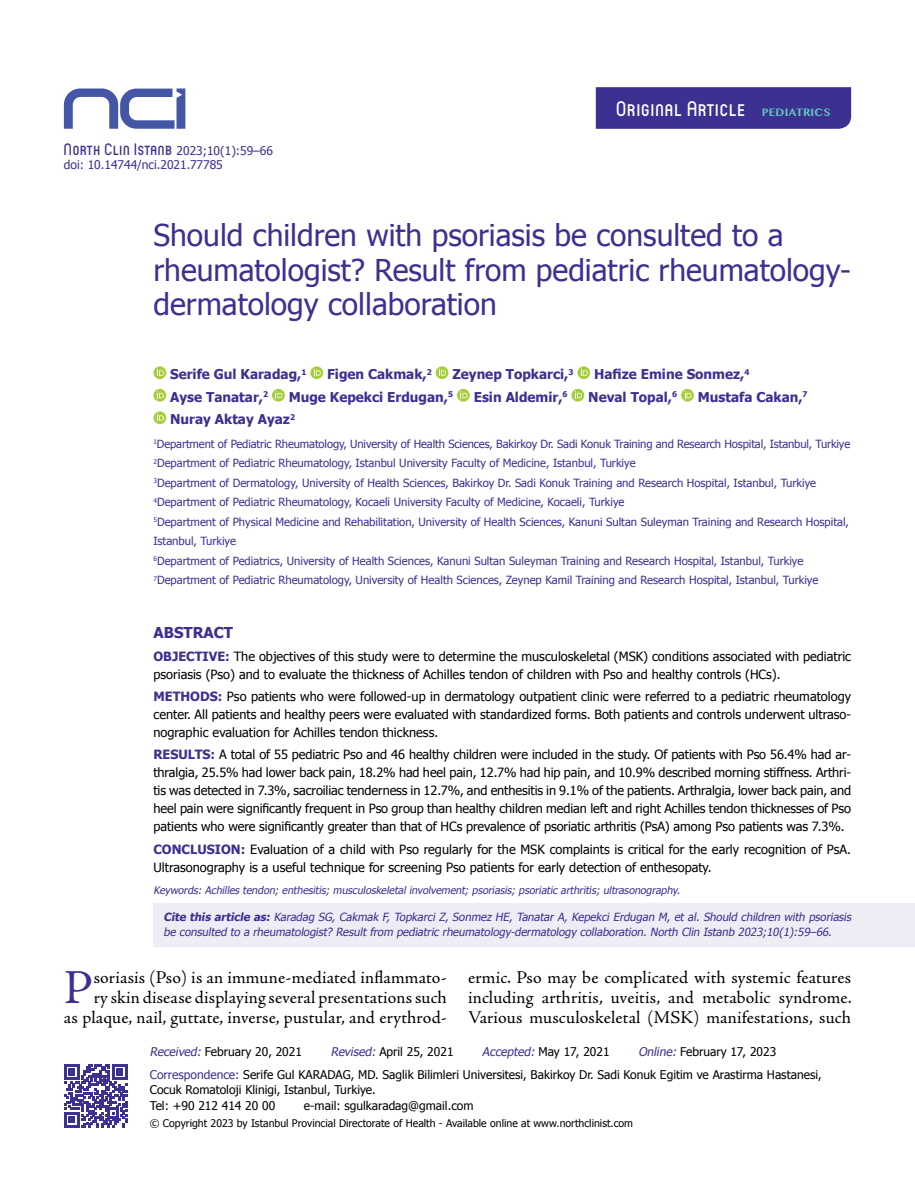
<style>
.page{position:relative;width:915px;height:1191px;background:#fff}
.page>*{position:absolute;margin:0;border:0;box-sizing:border-box;transform-origin:0 0}
.t1{font:48.9px "Adobe Jenson Pro";color:#3c3091}
.t2{font:30px/34.5px "Tahoma";color:#3c3091}
.t3{font:500 21px "Circula";letter-spacing:.055em;color:#fff}
.t4{font:18px/20.2px "Adobe Jenson Pro";letter-spacing:.01em;color:#000;text-align:right}
.t5{font:700 15px "Tahoma";color:#3c3091}
.t6{font:700 13.5px "Tahoma";color:#3c3091}
.t7{font:12.75px/18px "Tahoma";color:#000}
.t8{font:12px/23px "Tahoma";color:#000}
.t9{font:12px/14.4px "Tahoma";color:#3c3091}
.t10{font:11.25px/19.5px "Tahoma";color:#3c3091}
.t11{font:italic 11.25px/15px "Tahoma";color:#3c3091}
.t12{font:italic 10.5px "Tahoma";color:#3c3091}
.t13{font:10.5px "Tahoma";color:#000}
.s1{font-family:"Circula";font-weight:500;font-size:16.5px}
.s2{font-family:"Tamil MN";font-weight:700;font-size:11.25px;color:#62c6c1}
.s3{font-weight:700;color:#3c3091}
.s4{font-weight:700}
.s5{font-style:italic;color:#3c3091}
.s6{color:#3c3091}
</style>
<div class="page">
<svg style="left:153px;top:366px;width:13px;height:13px"></svg>
<svg style="left:157px;top:369px;width:7px;height:7px"></svg>
<svg style="left:310px;top:366px;width:13px;height:13px"></svg>
<svg style="left:313px;top:369px;width:7px;height:7px"></svg>
<svg style="left:435px;top:366px;width:13px;height:13px"></svg>
<svg style="left:439px;top:369px;width:7px;height:7px"></svg>
<svg style="left:577px;top:366px;width:13px;height:13px"></svg>
<svg style="left:580px;top:369px;width:7px;height:7px"></svg>
<svg style="left:153px;top:389px;width:13px;height:12px"></svg>
<svg style="left:157px;top:391px;width:7px;height:7px"></svg>
<svg style="left:272px;top:389px;width:13px;height:12px"></svg>
<svg style="left:275px;top:391px;width:7px;height:7px"></svg>
<svg style="left:457px;top:389px;width:12px;height:12px"></svg>
<svg style="left:460px;top:391px;width:7px;height:7px"></svg>
<svg style="left:571px;top:389px;width:13px;height:12px"></svg>
<svg style="left:574px;top:391px;width:7px;height:7px"></svg>
<svg style="left:681px;top:389px;width:12px;height:12px"></svg>
<svg style="left:684px;top:391px;width:7px;height:7px"></svg>
<svg style="left:153px;top:411px;width:13px;height:13px"></svg>
<svg style="left:157px;top:414px;width:7px;height:7px"></svg>
<svg style="left:64px;top:88px;width:121px;height:41px"></svg>
<div style="left:595px;top:87px;width:255px;height:42px;background:#3c3091"></div>
<svg style="left:64px;top:1064px;width:63px;height:63px"></svg>
<div style="left:153px;top:903px;width:761px;height:44px;background:#eeedf5"></div>
<p class="t9" style="left:64px;top:143px;width:210px"><span class="s1">North Clin Istanb</span> 2023;10(1):59–66 doi: 10.14744/nci.2021.77785</p>
<h3 class="t3" style="left:616px;top:96px;width:216px">Orıgınal Article <span class="s2">PEDIATRICS</span></h3>
<h2 class="t2" style="left:153px;top:217px;width:698px">Should children with psoriasis be consulted to a rheumatologist? Result from pediatric rheumatology&shy;dermatology collaboration</h2>
<p class="t6" style="left:170px;top:365px;width:138px">Serife Gul Karadag,<sup>1</sup></p>
<p class="t6" style="left:327px;top:365px;width:106px">Figen Cakmak,<sup>2</sup></p>
<p class="t6" style="left:452px;top:365px;width:122px">Zeynep Topkarci,<sup>3</sup></p>
<p class="t6" style="left:594px;top:365px;width:157px">Hafize Emine Sonmez,<sup>4</sup></p>
<p class="t6" style="left:170px;top:387px;width:99px">Ayse Tanatar,<sup>2</sup></p>
<p class="t6" style="left:288px;top:387px;width:166px">Muge Kepekci Erdugan,<sup>5</sup></p>
<p class="t6" style="left:473px;top:387px;width:95px">Esin Aldemir,<sup>6</sup></p>
<p class="t6" style="left:588px;top:387px;width:90px">Neval Topal,<sup>6</sup></p>
<p class="t6" style="left:697px;top:387px;width:111px">Mustafa Cakan,<sup>7</sup></p>
<p class="t6" style="left:170px;top:410px;width:126px">Nuray Aktay Ayaz<sup>2</sup></p>
<p class="t10" style="left:153px;top:434px;width:698px"><sup>1</sup>Department of Pediatric Rheumatology, University of Health Sciences, Bakirkoy Dr. Sadi Konuk Training and Research Hospital, Istanbul, Turkiye <sup>2</sup>Department of Pediatric Rheumatology, Istanbul University Faculty of Medicine, Istanbul, Turkiye<br><sup>3</sup>Department of Dermatology, University of Health Sciences, Bakirkoy Dr. Sadi Konuk Training and Research Hospital, Istanbul, Turkiye <sup>4</sup>Department of Pediatric Rheumatology, Kocaeli University Faculty of Medicine, Kocaeli, Turkiye<br><sup>5</sup>Department of Physical Medicine and Rehabilitation, University of Health Sciences, Kanuni Sultan Suleyman Training and Research Hospital, Istanbul, Turkiye<br><sup>6</sup>Department of Pediatrics, University of Health Sciences, Kanuni Sultan Suleyman Training and Research Hospital, Istanbul, Turkiye <sup>7</sup>Department of Pediatric Rheumatology, University of Health Sciences, Zeynep Kamil Training and Research Hospital, Istanbul, Turkiye</p>
<p class="t5" style="left:153px;top:622px;width:81px">ABSTRACT</p>
<p class="t7" style="left:153px;top:646px;width:699px"><span class="s3">OBJECTIVE:</span> The objectives of this study were to determine the musculoskeletal (MSK) conditions associated with pediatric psoriasis (Pso) and to evaluate the thickness of Achilles tendon of children with Pso and healthy controls (HCs).</p>
<p class="t7" style="left:153px;top:687px;width:699px;text-align:justify"><span class="s3">METHODS:</span> Pso patients who were followed-up in dermatology outpatient clinic were referred to a pediatric rheumatology center. All patients and healthy peers were evaluated with standardized forms. Both patients and controls underwent ultraso&shy;nographic evaluation for Achilles tendon thickness.</p>
<p class="t7" style="left:153px;top:745px;width:699px;text-align:justify"><span class="s3">RESULTS:</span> A total of 55 pediatric Pso and 46 healthy children were included in the study. Of patients with Pso 56.4% had ar&shy;thralgia, 25.5% had lower back pain, 18.2% had heel pain, 12.7% had hip pain, and 10.9% described morning stiffness. Arthri&shy;tis was detected in 7.3%, sacroiliac tenderness in 12.7%, and enthesitis in 9.1% of the patients. Arthralgia, lower back pain, and heel pain were significantly frequent in Pso group than healthy children median left and right Achilles tendon thicknesses of Pso patients who were significantly greater than that of HCs prevalence of psoriatic arthritis (PsA) among Pso patients was 7.3%.</p>
<p class="t7" style="left:153px;top:839px;width:699px"><span class="s3">CONCLUSION:</span> Evaluation of a child with Pso regularly for the MSK complaints is critical for the early recognition of PsA.<br>Ultrasonography is a useful technique for screening Pso patients for early detection of enthesopaty.</p>
<p class="t12" style="left:153px;top:883px;width:530px">Keywords: Achilles tendon; enthesitis; musculoskeletal involvement; psoriasis; psoriatic arthritis; ultrasonography.</p>
<p class="t11" style="left:163px;top:909px;width:691px"><span class="s4">Cite this article as:</span> Karadag SG, Cakmak F, Topkarci Z, Sonmez HE, Tanatar A, Kepekci Erdugan M, et al. Should children with psoriasis be consulted to a rheumatologist? Result from pediatric rheumatology-dermatology collaboration. North Clin Istanb 2023;10(1):59–66.</p>
<h3 class="t4" style="left:64px;top:967px;width:384px">soriasis (Pso) is an immune-mediated inflammato-<br>ry skin disease displaying several presentations such<br>as plaque, nail, guttate, inverse, pustular, and erythrod-</h3>
<h3 class="t4" style="left:468px;top:967px;width:385px;text-align:justify">ermic. Pso may be complicated with systemic features including arthritis, uveitis, and metabolic syndrome.<br>Various musculoskeletal (MSK) manifestations, such</h3>
<h1 class="t1" style="left:64px;top:959px;width:31px">P</h1>
<p class="t8" style="left:150px;top:1040px;width:673px;text-indent:488px"><span class="s5">Online:</span> February 17, 2023<br><span class="s6">Correspondence:</span> Serife Gul KARADAG, MD. Saglik Bilimleri Universitesi, Bakirkoy Dr. Sadi Konuk Egitim ve Arastirma Hastanesi,</p>
<p class="t8" style="left:150px;top:1080px;width:227px;line-height:16.5px">Cocuk Romatoloji Klinigi, Istanbul, Turkiye.<br>Tel: +90 212 414 20 00</p>
<p class="t8" style="left:150px;top:1040px;width:153px"><span class="s5">Received:</span> February 20, 2021</p>
<p class="t8" style="left:330px;top:1040px;width:124px"><span class="s5">Revised:</span> April 25, 2021</p>
<p class="t8" style="left:482px;top:1040px;width:129px"><span class="s5">Accepted:</span> M a y 1 7, 2 0 2 1</p>
<p class="t8" style="left:304px;top:1094px;width:171px">e-mail: sgulkaradag@gmail.com</p>
<p class="t13" style="left:150px;top:1116px;width:484px">© Copyright 2023 by Istanbul Provincial Directorate of Health - Available online at www.northclinist.com</p>
</div>
